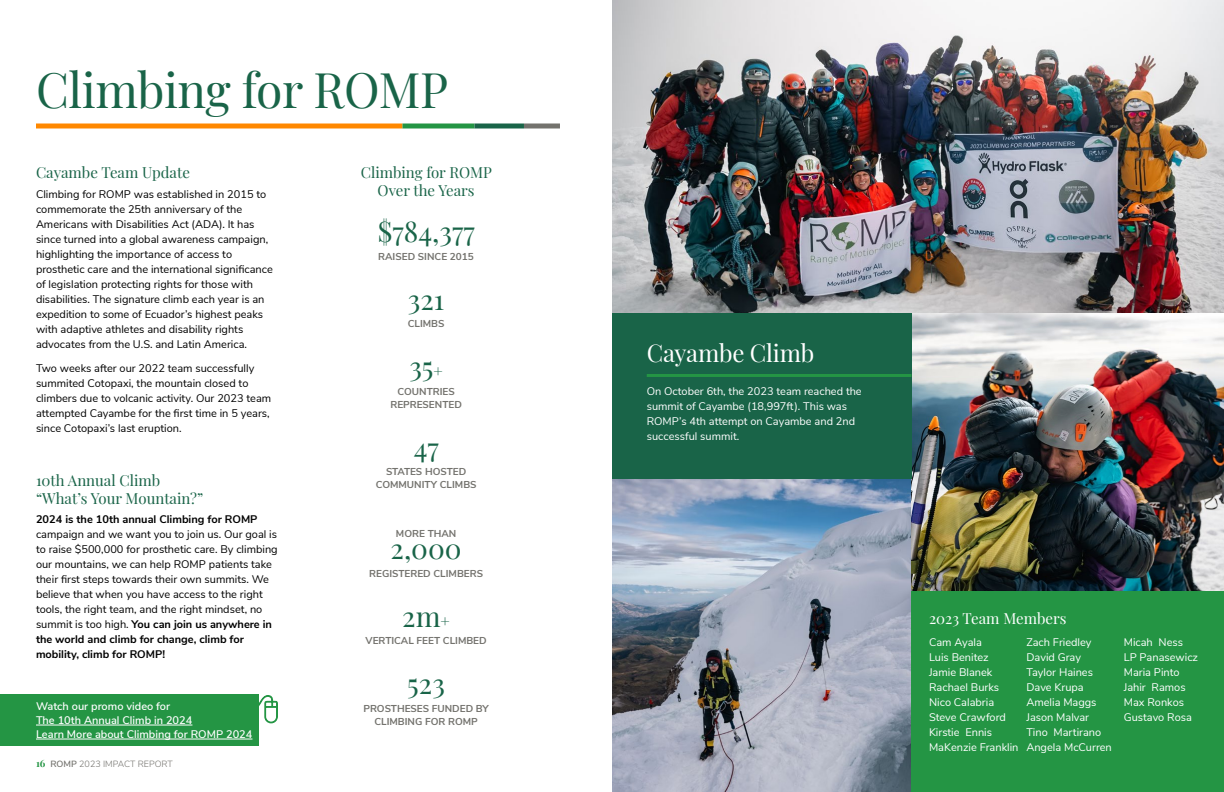
<style>
.page{position:relative;width:1224px;height:792px;background:#fff}
.page>*{position:absolute;margin:0;border:0;box-sizing:border-box;transform-origin:0 0}
.t1{font:48px "Playfair Display";letter-spacing:-.01em;color:#196448}
.t2{font:28px "Playfair Display";color:#196448}
.t3{font:24px "Playfair Display";letter-spacing:-.01em;color:#fff}
.t4{font:15px/18px "Playfair Display";color:#196448}
.t5{font:15px "Playfair Display";color:#fff}
.t6{font:11px/15px "Nunito Sans";color:#000}
.t7{font:11px/15px "Nunito Sans";color:#fff}
.t8{font:600 11px/14px "Nunito Sans";color:#fff}
.t9{font:700 11px "Nunito Sans";color:#000}
.t10{font:700 10px/13px "Nunito Sans";color:#73726d;text-align:center}
.t11{font:300 9px "Nunito Sans";color:#73726d}
.s1{font-weight:700}
.s2{font-family:"Playfair Display";font-weight:700;font-size:10px;color:#249544}
.s3{font-weight:600}
.s4{font-size:16px}
</style>
<div class="page">
<hr style="left:36px;top:124px;width:366px;height:4px;background:#f80">
<hr style="left:402px;top:124px;width:72px;height:4px;background:#249544">
<hr style="left:474px;top:124px;width:50px;height:4px;background:#196448">
<hr style="left:524px;top:124px;width:36px;height:4px;background:#73726d">
<img style="left:612px;top:0;width:612px;height:313px">
<img style="left:612px;top:479px;width:300px;height:313px">
<img style="left:912px;top:313px;width:312px;height:279px">
<div style="left:612px;top:313px;width:300px;height:166px;background:#196448"></div>
<div style="left:912px;top:592px;width:312px;height:200px;background:#249544"></div>
<hr style="left:647px;top:374px;width:265px;height:3px;background:#249544">
<div style="left:0;top:694px;width:258px;height:51px;background:#249544"></div>
<hr style="left:36px;top:725px;width:156px;height:1px;background:#fff">
<hr style="left:36px;top:739px;width:216px;height:1px;background:#fff">
<svg style="left:258px;top:695px;width:20px;height:29px"></svg>
<h1 class="t1" style="left:36px;top:53px;width:414px">Climbing for ROMP</h1>
<h3 class="t4" style="left:36px;top:162px;width:155px">Cayambe Team Update</h3>
<p class="t6" style="left:36px;top:186px;width:238px">Climbing for ROMP was established in 2015 to commemorate the 25th anniversary of the Americans with Disabilities Act (ADA). It has since turned into a global awareness campaign, highlighting the importance of access to prosthetic care and the international significance of legislation protecting rights for those with disabilities. The signature climb each year is an expedition to some of Ecuador’s highest peaks with adaptive athletes and disability rights advocates from the U.S. and Latin America.</p>
<p class="t6" style="left:36px;top:360px;width:237px">Two weeks after our 2022 team successfully summited Cotopaxi, the mountain closed to climbers due to volcanic activity. Our 2023 team attempted Cayambe for the first time in 5 years, since Cotopaxi’s last eruption.</p>
<h3 class="t4" style="left:36px;top:470px;width:169px">10th Annual Climb “What’s Your Mountain?”</h3>
<p class="t9" style="left:36px;top:511px;width:223px">2024 is the 10th annual Climbing for ROMP</p>
<p class="t6" style="left:36px;top:526px;width:243px">campaign and we want you to join us. Our goal is to raise $500,000 for prosthetic care. By climbing our mountains, we can help ROMP patients take their first steps towards their own summits. We believe that when you have access to the right tools, the right team, and the right mindset, no summit is too high. <span class="s1">You can join us anywhere in the world and climb for change, climb for mobility, climb for ROMP!</span></p>
<p class="t8" style="left:36px;top:699px;width:218px">Watch our promo video for<br>The 10th Annual Climb in 2024<br>Learn More about Climbing for ROMP 2024</p>
<p class="t11" style="left:36px;top:757px;width:138px"><span class="s2">16</span> <span class="s3">ROMP</span> 2023 IMPACT REPORT</p>
<h3 class="t4" style="left:361px;top:162px;width:133px;text-align:center">Climbing for ROMP<br>Over the Years</h3>
<h2 class="t2" style="left:378px;top:210px;width:99px">$784,377</h2>
<p class="t10" style="left:378px;top:249px;width:97px">RAISED SINCE 2015</p>
<h2 class="t2" style="left:408px;top:277px;width:38px">321</h2>
<p class="t10" style="left:408px;top:316px;width:38px">CLIMBS</p>
<h2 class="t2" style="left:409px;top:345px;width:35px">35<span class="s4">+</span></h2>
<p class="t10" style="left:390px;top:384px;width:73px">COUNTRIES<br>REPRESENTED</p>
<h2 class="t2" style="left:414px;top:425px;width:26px">47</h2>
<p class="t10" style="left:376px;top:464px;width:102px">STATES HOSTED<br>COMMUNITY CLIMBS</p>
<p class="t10" style="left:396px;top:526px;width:62px">MORE THAN</p>
<h2 class="t2" style="left:391px;top:527px;width:73px">2,000</h2>
<p class="t10" style="left:369px;top:566px;width:115px">REGISTERED CLIMBERS</p>
<h2 class="t2" style="left:402px;top:594px;width:49px">2m<span class="s4">+</span></h2>
<p class="t10" style="left:366px;top:633px;width:123px">VERTICAL FEET CLIMBED</p>
<h2 class="t2" style="left:407px;top:662px;width:39px">523</h2>
<p class="t10" style="left:363px;top:701px;width:127px">PROSTHESES FUNDED BY<br>CLIMBING FOR ROMP</p>
<h3 class="t3" style="left:647px;top:334px;width:169px">Cayambe Climb</h3>
<p class="t7" style="left:647px;top:383px;width:217px">On October 6th, the 2023 team reached the summit of Cayambe (18,997ft). This was ROMP’s 4th attempt on Cayambe and 2nd successful summit.</p>
<h3 class="t5" style="left:929px;top:607px;width:139px">2023 Team Members</h3>
<p class="t7" style="left:929px;top:634px;width:91px">Cam Ayala<br>Luis Benitez<br>Jamie Blanek<br>Rachael Burks<br>Nico Calabria<br>Steve Crawford<br>Kirstie Ennis<br>MaKenzie Franklin</p>
<p class="t7" style="left:1026px;top:634px;width:87px">Zach Friedley<br>David Gray<br>Taylor Haines<br>Dave Krupa<br>Amelia Maggs<br>Jason Malvar<br>Tino Martirano<br>Angela McCurren</p>
<p class="t7" style="left:1124px;top:634px;width:76px">Micah Ness<br>LP Panasewicz<br>Maria Pinto<br>Jahir Ramos<br>Max Ronkos<br>Gustavo Rosa</p>
</div>
